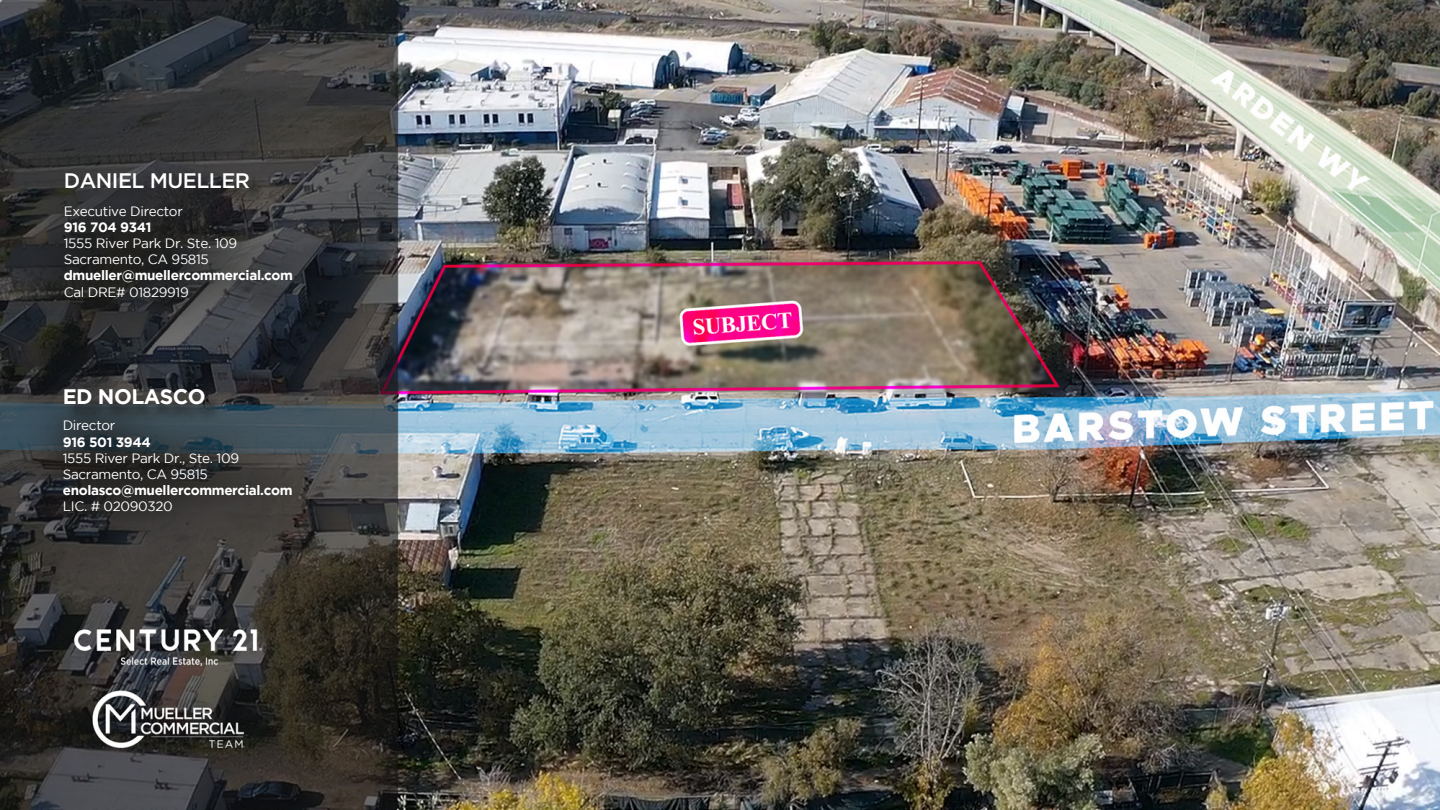
<style>
.page{position:relative;width:1440px;height:810px;background:#fff}
.page>*{position:absolute;margin:0;border:0;box-sizing:border-box;transform-origin:0 0}
.t1{font:500 21px "Gotham";letter-spacing:-.025em;color:#fff}
.t2{font:700 21px "Gotham";letter-spacing:-.025em;color:#fff}
.t3{font:13.5px "Gotham";letter-spacing:-.025em;color:#fff}
.t4{font:700 13.5px "Gotham";letter-spacing:-.025em;color:#fff}
</style>
<div class="page">
<img style="left:0;top:0;width:1439px;height:810px">
<svg style="left:18px;top:160px;width:318px;height:184px;background:#303234"></svg>
<div style="left:68px;top:175px;width:199px;height:31px;background:#1d1d1b;opacity:.75"></div>
<svg style="left:17px;top:375px;width:318px;height:183px;background:#353839"></svg>
<div style="left:67px;top:393px;width:156px;height:30px;background:#1d1d1b;opacity:.75"></div>
<p class="t1" style="left:64px;top:167px;width:188px">DANIEL MUELLER</p>
<p class="t3" style="left:64px;top:203px;width:120px">Executive Director</p>
<p class="t4" style="left:64px;top:219px;width:89px">916 704 9341</p>
<p class="t3" style="left:64px;top:236px;width:175px">1555 River Park Dr. Ste. 109</p>
<p class="t3" style="left:64px;top:252px;width:146px">Sacramento, CA 95815</p>
<p class="t4" style="left:64px;top:268px;width:231px">dmueller@muellercommercial.com</p>
<p class="t3" style="left:64px;top:284px;width:126px">Cal DRE# 01829919</p>
<p class="t2" style="left:63px;top:385px;width:144px">ED NOLASCO</p>
<p class="t3" style="left:63px;top:418px;width:54px">Director</p>
<p class="t4" style="left:63px;top:434px;width:89px">916 501 3944</p>
<p class="t3" style="left:63px;top:450px;width:178px">1555 River Park Dr., Ste. 109</p>
<p class="t3" style="left:63px;top:467px;width:146px">Sacramento, CA 95815</p>
<p class="t4" style="left:63px;top:483px;width:231px">enolasco@muellercommercial.com</p>
<p class="t3" style="left:63px;top:499px;width:112px">LIC. # 02090320</p>
</div>
